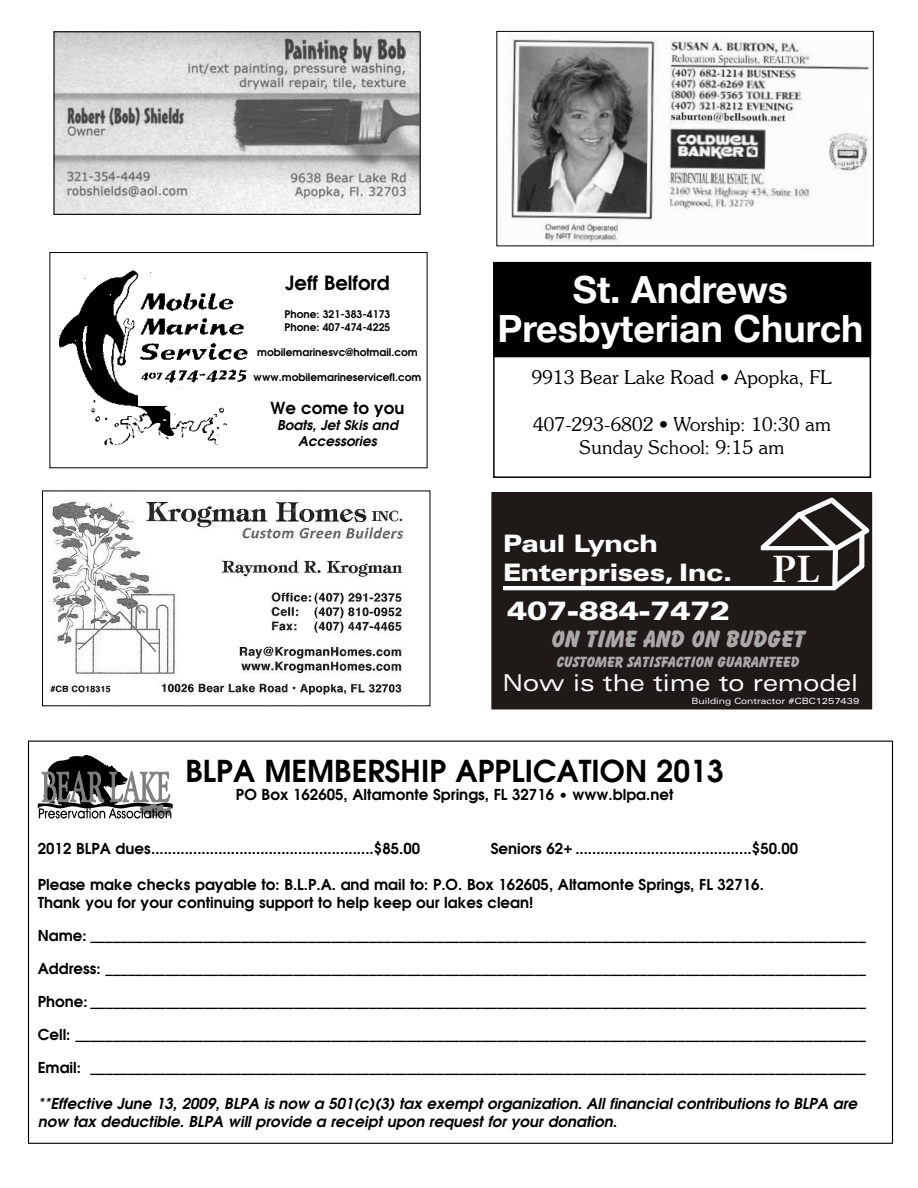
<style>
.page{position:relative;width:918px;height:1188px;background:#fff}
.page>*{position:absolute;margin:0;border:0;box-sizing:border-box;transform-origin:0 0}
.t1{font:700 37.5px/39px "Helvetica Neue";color:#fff;text-align:center}
.t2{font:37.5px "Stone Serif SBIN Sm Bdv.1";color:#fff}
.t3{font:700 30px "Avian";color:#000}
.t4{font:26.25px "Zurich Blk Ex BT";color:#fff}
.t5{font:24.15px/28.5px "Zurich Blk Ex BT";color:#fff}
.t6{font:24.15px "Balloon X Bd BT";color:#aba8a8}
.t7{font:23.4px "Zurich Ex BT";color:#fff}
.t8{font:19.5px/23.4px "Soutane";color:#000;text-align:center}
.t9{font:700 19.5px "Avian";color:#000}
.t10{font:700 16.5px "Avian";color:#000}
.t11{font:15.15px "Balloon X Bd BT";color:#aba8a8}
.t12{font:700 15px/18px "Avian";color:#000}
.t13{font:italic 700 15px/18px "Avian";color:#000}
.t14{font:italic 700 13.5px/16.2px "Avian";color:#000;text-align:center}
.t15{font:700 10.5px/12.6px "Avian";color:#000}
.t16{font:8.7px "Zurich Ex BT";color:#fff}
.s1{font-weight:400}
</style>
<div class="page">
<div style="left:493px;top:262px;width:378px;height:216px;border:2px solid #000"></div>
<div style="left:494px;top:263px;width:376px;height:94px;background:#000"></div>
<div style="left:493px;top:262px;width:378px;height:95px;border:2px solid #000"></div>
<img style="left:500px;top:39px;width:373px;height:208px">
<div style="left:497px;top:31px;width:377px;height:215px;border:1px solid #000"></div>
<div style="left:50px;top:252px;width:378px;height:216px;border:1px solid #000"></div>
<img style="left:59px;top:271px;width:188px;height:175px">
<div style="left:139px;top:389px;width:109px;height:17px;background:#fff"></div>
<img style="left:55px;top:33px;width:364px;height:180px">
<div style="left:53px;top:31px;width:368px;height:184px;border:1px solid #000"></div>
<img style="left:50px;top:501px;width:354px;height:194px">
<div style="left:492px;top:493px;width:380px;height:216px;background:#1f1a17"></div>
<div style="left:492px;top:492px;width:380px;height:217px;border:1px solid #1f1a17"></div>
<div style="left:504px;top:586px;width:331px;height:4px;border:1px solid #fff"></div>
<svg style="left:755px;top:494px;width:118px;height:104px"></svg>
<svg style="left:38px;top:755px;width:135px;height:64px"></svg>
<h3 class="t9" style="left:285px;top:272px;width:106px">Jeff Belford</h3>
<p class="t15" style="left:284px;top:309px;width:108px">Phone: 321-383-4173<br>Phone: 407-474-4225</p>
<p class="t15" style="left:257px;top:347px;width:162px">mobilemarinesvc@hotmail.com</p>
<p class="t15" style="left:254px;top:372px;width:169px">www.mobilemarineservicefl.com</p>
<p class="t10" style="left:271px;top:399px;width:135px">We come to you</p>
<p class="t14" style="left:277px;top:418px;width:122px">Boats, Jet Skis and<br>Accessories</p>
<h1 class="t1" style="left:497px;top:269px;width:368px">St. Andrews<br>Presbyterian Church</h1>
<h3 class="t8" style="left:532px;top:367px;width:302px">9913 Bear Lake Road • Apopka, FL</h3>
<h3 class="t8" style="left:533px;top:414px;width:300px">407-293-6802 • Worship: 10:30 am<br>Sunday School: 9:15 am</h3>
<h3 class="t5" style="left:503px;top:532px;width:231px">Paul Lynch<br>Enterprises, Inc.</h3>
<h3 class="t4" style="left:507px;top:594px;width:224px">407-884-7472</h3>
<h1 class="t2" style="left:772px;top:544px;width:49px">PL</h1>
<h3 class="t6" style="left:552px;top:623px;width:255px">ON TIME AND ON BUDGET</h3>
<p class="t11" style="left:557px;top:652px;width:245px">CUSTOMER SATISFACTION GUARANTEED</p>
<h3 class="t7" style="left:503px;top:668px;width:357px">Now is the time to remodel</h3>
<p class="t16" style="left:692px;top:695px;width:169px">Building Contractor #CBC1257439</p>
<h2 class="t3" style="left:186px;top:755px;width:540px">BLPA MEMBERSHIP APPLICATION 2013</h2>
<p class="t12" style="left:236px;top:787px;width:439px">PO Box 162605, Altamonte Springs, FL 32716 • www.blpa.net</p>
<p class="t12" style="left:38px;top:841px;width:384px">2012 BLPA dues.....................................................$85.00</p>
<p class="t12" style="left:491px;top:841px;width:309px">Seniors 62+ ..........................................$50.00</p>
<p class="t12" style="left:38px;top:877px;width:728px">Please make checks payable to: B.L.P.A. and mail to: P.O. Box 162605, Altamonte Springs, FL 32716.<br>Thank you for your continuing support to help keep our lakes clean!</p>
<p class="t12" style="left:38px;top:928px;width:830px">Name: _______________________________________________________________________________________________________</p>
<p class="t12" style="left:38px;top:961px;width:830px">Address: _____________________________________________________________________________________________________</p>
<p class="t12" style="left:38px;top:986px;width:830px;line-height:33px">Phone: _______________________________________________________________________________________________________<br>Cell: _________________________________________________________________________________________________________</p>
<p class="t12" style="left:38px;top:1060px;width:830px">Email: _______________________________________________________________________________________________________</p>
<p class="t13" style="left:38px;top:1096px;width:821px"><span class="s1">**</span>Effective June 13, 2009, BLPA is now a 501(c)(3) tax exempt organization. All financial contributions to BLPA are now tax deductible. BLPA will provide a receipt upon request for your donation.</p>
</div>
